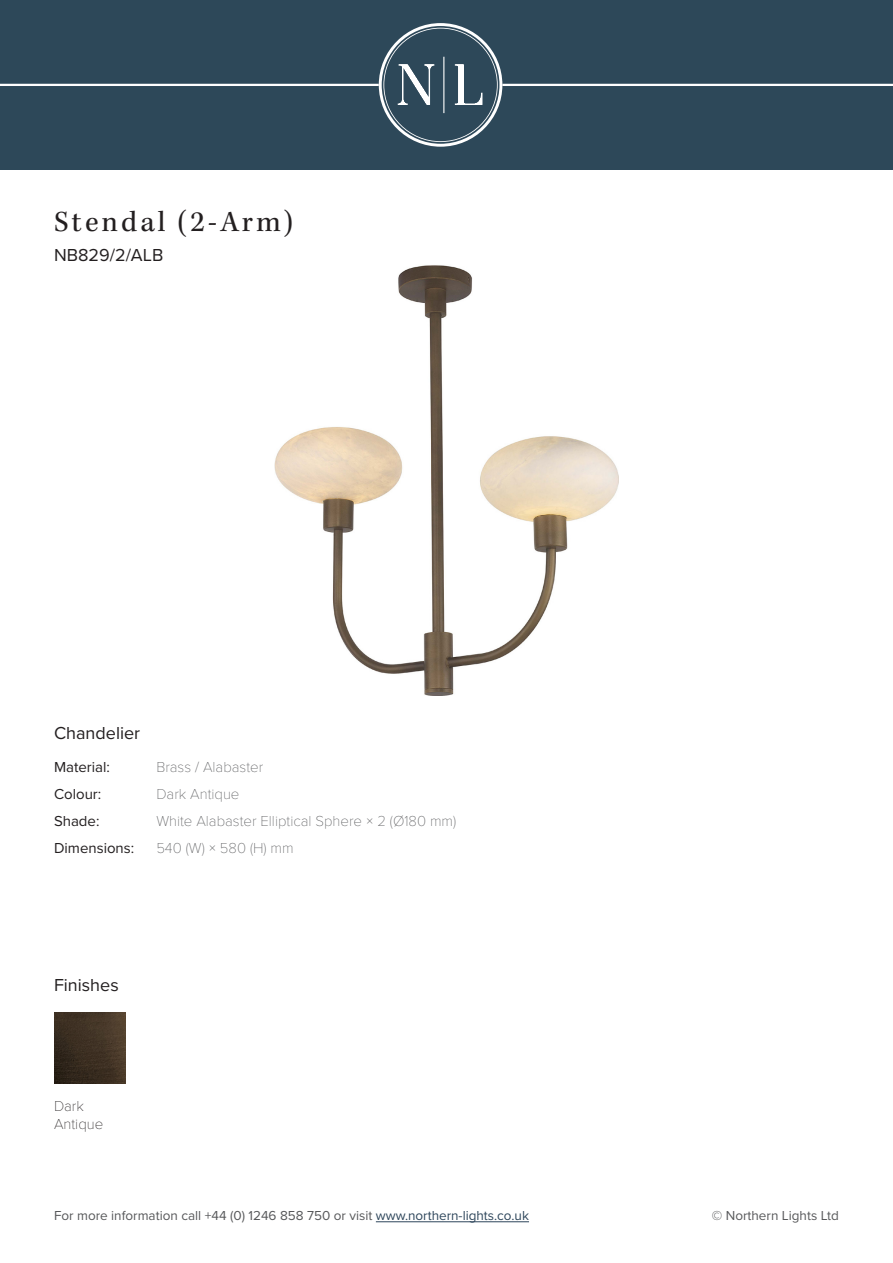
<style>
.page{position:relative;width:893px;height:1263px;background:#fff}
.page>*{position:absolute;margin:0;border:0;box-sizing:border-box;transform-origin:0 0}
.t1{font:30px "Kepler Std";letter-spacing:.1em;color:#231f20}
.t2{font:18px "Proxima Nova";color:#231f20}
.t3{font:100 15px "Proxima Nova T";color:#57585a}
.t4{font:15px/27px "Proxima Nova";color:#231f20}
.t5{font:100 15px "Proxima Nova T";color:#231f20}
.t6{font:13.5px "Proxima Nova";color:#57585a}
.s1{color:#2e465b}
</style>
<div class="page">
<img style="left:274px;top:265px;width:345px;height:430px">
<hr style="left:376px;top:1221px;width:153px;height:1px;background:#2e465b">
<img style="left:54px;top:1012px;width:71px;height:72px">
<div style="left:0;top:0;width:893px;height:170px;background:#2d4859"></div>
<hr style="left:502px;top:84px;width:391px;height:2px;background:#fff">
<hr style="left:0;top:84px;width:379px;height:2px;background:#fff">
<svg style="left:379px;top:23px;width:123px;height:124px"></svg>
<p class="t1" style="left:54px;top:205px;width:241px">Stendal (2-Arm)</p>
<p class="t2" style="left:54px;top:242px;width:111px">NB829/2/ALB</p>
<p class="t2" style="left:54px;top:719px;width:88px">Chandelier</p>
<p class="t4" style="left:54px;top:753px;width:57px">Material:</p>
<p class="t4" style="left:54px;top:780px;width:49px">Colour:</p>
<p class="t4" style="left:54px;top:807px;width:82px">Shade:<br>Dimensions:</p>
<p class="t3" style="left:156px;top:756px;width:108px">Brass / Alabaster</p>
<p class="t3" style="left:156px;top:783px;width:85px">Dark Antique</p>
<p class="t3" style="left:156px;top:810px;width:301px">White Alabaster Elliptical Sphere × 2 (Ø180 mm)</p>
<p class="t3" style="left:156px;top:837px;width:139px">540 (W) × 580 (H) mm</p>
<p class="t2" style="left:54px;top:972px;width:66px">Finishes</p>
<p class="t5" style="left:54px;top:1094px;width:31px">Dark</p>
<p class="t5" style="left:54px;top:1112px;width:51px">Antique</p>
<p class="t6" style="left:54px;top:1205px;width:476px">For more information call +44 (0) 1246 858 750 or visit <span class="s1">www.northern-lights.co.uk</span></p>
<p class="t6" style="left:712px;top:1205px;width:129px">© Northern Lights Ltd</p>
</div>
